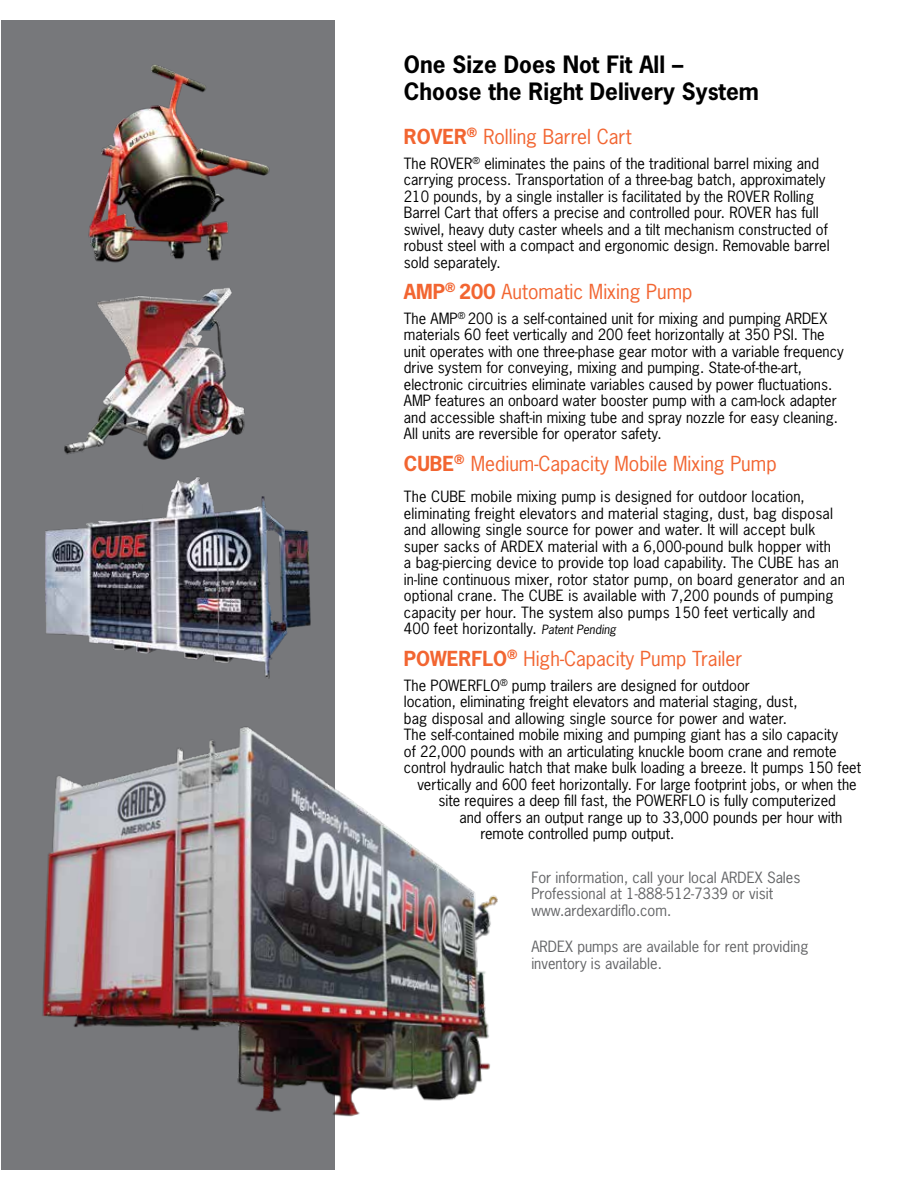
<style>
.page{position:relative;width:918px;height:1188px;background:#fff}
.page>*{position:absolute;margin:0;border:0;box-sizing:border-box;transform-origin:0 0}
.t1{font:700 22.5px/27px "News Gothic Std";color:#000}
.t2{font:19.5px "News Gothic Std";color:#f26531}
.t3{font:14.7px/16.5px "News Gothic Std";color:#000}
.t4{font:14.7px/16.5px "News Gothic Std";color:#636466}
.s1{font-weight:700}
.s2{font-style:italic;font-size:12px}
</style>
<div class="page">
<div style="left:1px;top:21px;width:333px;height:1149px;background:#77787b"></div>
<img style="left:42px;top:711px;width:456px;height:427px">
<img style="left:64px;top:287px;width:181px;height:173px">
<img style="left:45px;top:476px;width:266px;height:203px">
<img style="left:88px;top:65px;width:182px;height:198px">
<h1 class="t1" style="left:404px;top:51px;width:357px">One Size Does Not Fit All –<br>Choose the Right Delivery System</h1>
<h2 class="t2" style="left:404px;top:124px;width:229px"><span class="s1">ROVER</span><sup>®</sup> Rolling Barrel Cart</h2>
<p class="t3" style="left:404px;top:155px;width:427px">The ROVER<sup>®</sup> eliminates the pains of the traditional barrel mixing and carrying process. Transportation of a three-bag batch, approximately 210 pounds, by a single installer is facilitated by the ROVER Rolling Barrel Cart that offers a precise and controlled pour. ROVER has full swivel, heavy duty caster wheels and a tilt mechanism constructed of robust steel with a compact and ergonomic design. Removable barrel sold separately.</p>
<h2 class="t2" style="left:404px;top:279px;width:290px"><span class="s1">AMP</span><sup>®</sup> <span class="s1">200</span> Automatic Mixing Pump</h2>
<p class="t3" style="left:404px;top:310px;width:441px">The AMP<sup>®</sup> 200 is a self-contained unit for mixing and pumping ARDEX materials 60 feet vertically and 200 feet horizontally at 350 PSI. The unit operates with one three-phase gear motor with a variable frequency drive system for conveying, mixing and pumping. State-of-the-art, electronic circuitries eliminate variables caused by power fluctuations.<br>AMP features an onboard water booster pump with a cam-lock adapter and accessible shaft-in mixing tube and spray nozzle for easy cleaning.<br>All units are reversible for operator safety.</p>
<h2 class="t2" style="left:404px;top:451px;width:374px"><span class="s1">CUBE</span><sup>®</sup> Medium-Capacity Mobile Mixing Pump</h2>
<p class="t3" style="left:404px;top:488px;width:442px">The CUBE mobile mixing pump is designed for outdoor location, eliminating freight elevators and material staging, dust, bag disposal and allowing single source for power and water. It will accept bulk super sacks of ARDEX material with a 6,000-pound bulk hopper with<br>a bag-piercing device to provide top load capability. The CUBE has an in-line continuous mixer, rotor stator pump, on board generator and an optional crane. The CUBE is available with 7,200 pounds of pumping capacity per hour. The system also pumps 150 feet vertically and<br>400 feet horizontally. <span class="s2">Patent Pending</span></p>
<h2 class="t2" style="left:404px;top:646px;width:340px"><span class="s1">POWERFLO</span><sup>®</sup> High-Capacity Pump Trailer</h2>
<p class="t3" style="left:404px;top:677px;width:348px">The POWERFLO<sup>®</sup> pump trailers are designed for outdoor</p>
<p class="t3" style="left:404px;top:693px;width:395px">location, eliminating freight elevators and material staging, dust,</p>
<p class="t3" style="left:404px;top:710px;width:385px">bag disposal and allowing single source for power and water.</p>
<p class="t3" style="left:404px;top:726px;width:436px">The self-contained mobile mixing and pumping giant has a silo capacity</p>
<p class="t3" style="left:404px;top:743px;width:434px">of 22,000 pounds with an articulating knuckle boom crane and remote</p>
<p class="t3" style="left:404px;top:759px;width:459px">control hydraulic hatch that make bulk loading a breeze. It pumps 150 feet</p>
<p class="t3" style="left:417px;top:776px;width:441px">vertically and 600 feet horizontally. For large footprint jobs, or when the</p>
<p class="t3" style="left:438px;top:792px;width:399px">site requires a deep fill fast, the POWERFLO is fully computerized</p>
<p class="t3" style="left:459px;top:809px;width:385px">and offers an output range up to 33,000 pounds per hour with</p>
<p class="t3" style="left:480px;top:825px;width:195px">remote controlled pump output.</p>
<p class="t4" style="left:531px;top:869px;width:271px">For information, call your local ARDEX Sales<br>Professional at 1-888-512-7339 or visit www.ardexardiflo.com.</p>
<p class="t4" style="left:531px;top:938px;width:279px">ARDEX pumps are available for rent providing inventory is available.</p>
</div>
